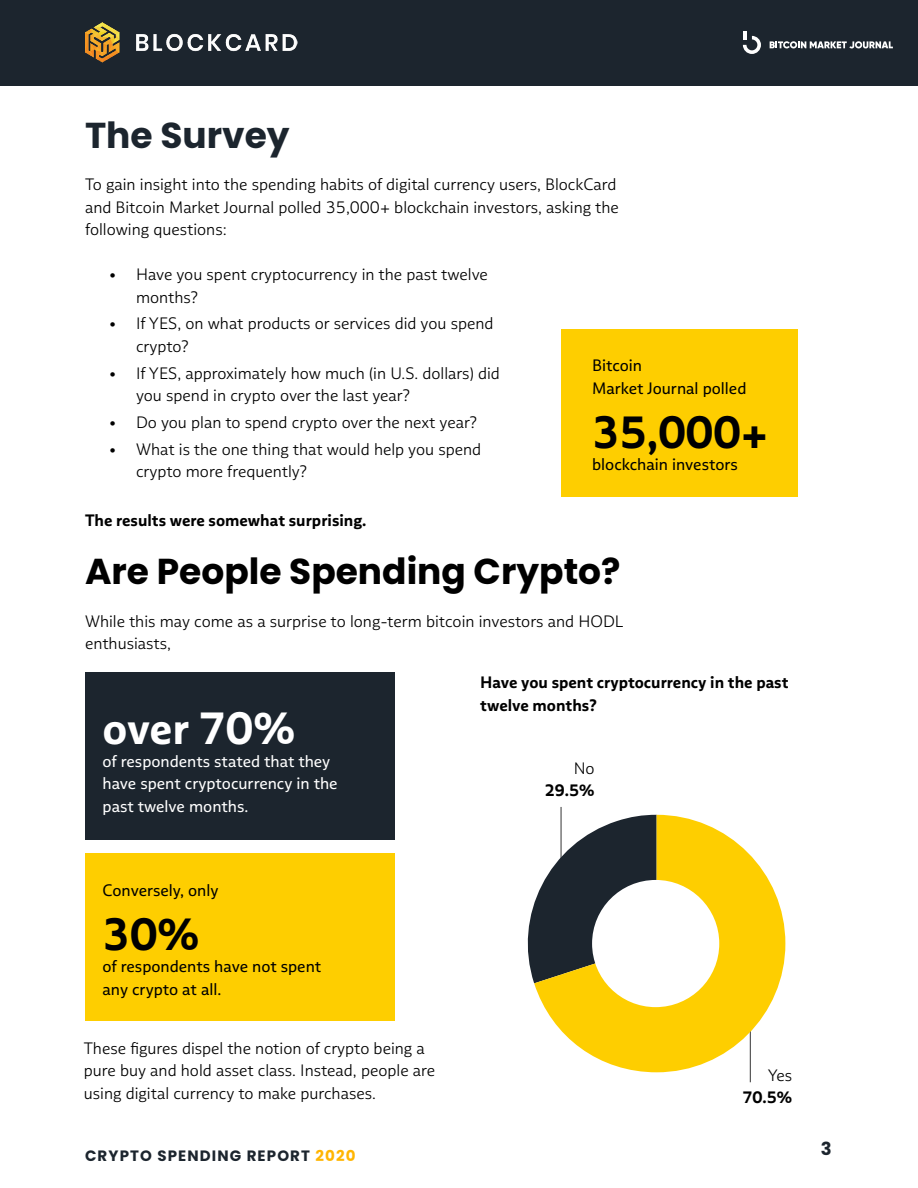
<style>
.page{position:relative;width:918px;height:1188px;background:#fff}
.page>*{position:absolute;margin:0;border:0;box-sizing:border-box;transform-origin:0 0}
.t1{font:700 45px "Multiple Sans Alt II";color:#000}
.t2{font:700 45px "Multiple Sans Alt II";letter-spacing:-.005em;color:#fff}
.t3{font:700 36px "Poppins";color:#000}
.t4{font:700 36px "Poppins";color:#1c252e}
.t5{font:700 18px "Poppins";color:#1c252e}
.t6{font:300 16.5px/22.5px "Multiple Sans Alt II";color:#000}
.t7{font:16.5px/22.5px "Multiple Sans Alt II";color:#000}
.t8{font:700 16.5px/22.5px "Multiple Sans Alt II";color:#000}
.t9{font:16.5px/22.5px "Multiple Sans Alt II";color:#fff}
.t10{font:700 15px "Poppins";letter-spacing:.075em;color:#1c252e}
.s1{color:#ffb502}
</style>
<div class="page">
<div style="left:0;top:0;width:918px;height:85px;background:#1c252e"></div>
<img style="left:85px;top:23px;width:213px;height:40px">
<svg style="left:743px;top:31px;width:18px;height:23px"></svg>
<svg style="left:770px;top:41px;width:123px;height:7px"></svg>
<hr style="left:561px;top:807px;width:1px;height:168px;background:#333">
<div style="left:86px;top:853px;width:309px;height:168px;background:#fece00"></div>
<div style="left:86px;top:672px;width:309px;height:167px;background:#1c252e"></div>
<div style="left:561px;top:329px;width:237px;height:167px;background:#fece00"></div>
<hr style="left:750px;top:915px;width:1px;height:167px;background:#333">
<svg style="left:527px;top:904px;width:7px;height:79px"></svg>
<svg style="left:534px;top:815px;width:251px;height:257px;fill:#fece00"></svg>
<div style="left:592px;top:880px;width:127px;height:127px;background:#fff;border-radius:50%"></div>
<h2 class="t4" style="left:85px;top:114px;width:206px">The Survey</h2>
<p class="t6" style="left:85px;top:173px;width:535px">To gain insight into the spending habits of digital currency users, BlockCard and Bitcoin Market Journal polled 35,000+ blockchain investors, asking the following questions:</p>
<p class="t6" style="left:136px;top:263px;width:353px;text-indent:-27px">• Have you spent cryptocurrency in the past twelve months?</p>
<p class="t6" style="left:136px;top:312px;width:359px;text-indent:-27px">• If YES, on what products or services did you spend crypto?</p>
<p class="t6" style="left:136px;top:361px;width:365px;text-indent:-27px">• If YES, approximately how much (in U.S. dollars) did you spend in crypto over the last year?</p>
<p class="t6" style="left:109px;top:411px;width:370px">• Do you plan to spend crypto over the next year?</p>
<p class="t6" style="left:136px;top:437px;width:347px;text-indent:-27px">• What is the one thing that would help you spend crypto more frequently?</p>
<p class="t8" style="left:85px;top:509px;width:283px">The results were somewhat surprising.</p>
<h2 class="t3" style="left:85px;top:551px;width:537px">Are People Spending Crypto?</h2>
<p class="t6" style="left:85px;top:610px;width:540px">While this may come as a surprise to long-term bitcoin investors and HODL enthusiasts,</p>
<p class="t7" style="left:592px;top:354px;width:156px">Bitcoin<br>Market Journal polled</p>
<h1 class="t1" style="left:592px;top:404px;width:178px">35,000+</h1>
<p class="t7" style="left:592px;top:453px;width:147px">blockchain investors</p>
<h1 class="t2" style="left:103px;top:700px;width:194px">over 70%</h1>
<p class="t9" style="left:103px;top:750px;width:237px">of respondents stated that they have spent cryptocurrency in the past twelve months.</p>
<p class="t7" style="left:103px;top:879px;width:118px">Conversely, only</p>
<h1 class="t1" style="left:103px;top:906px;width:98px">30%</h1>
<p class="t7" style="left:103px;top:955px;width:220px">of respondents have not spent any crypto at all.</p>
<p class="t6" style="left:84px;top:1037px;width:353px">These figures dispel the notion of crypto being a pure buy and hold asset class. Instead, people are using digital currency to make purchases.</p>
<p class="t10" style="left:85px;top:1147px;width:272px">CRYPTO SPENDING REPORT <span class="s1">2020</span></p>
<p class="t8" style="left:480px;top:671px;width:310px">Have you spent cryptocurrency in the past twelve months?</p>
<p class="t6" style="left:574px;top:757px;width:22px">No</p>
<p class="t8" style="left:545px;top:779px;width:51px">29.5%</p>
<p class="t6" style="left:768px;top:1064px;width:26px">Yes</p>
<p class="t8" style="left:742px;top:1086px;width:51px">70.5%</p>
<p class="t5" style="left:821px;top:1138px;width:12px">3</p>
</div>
